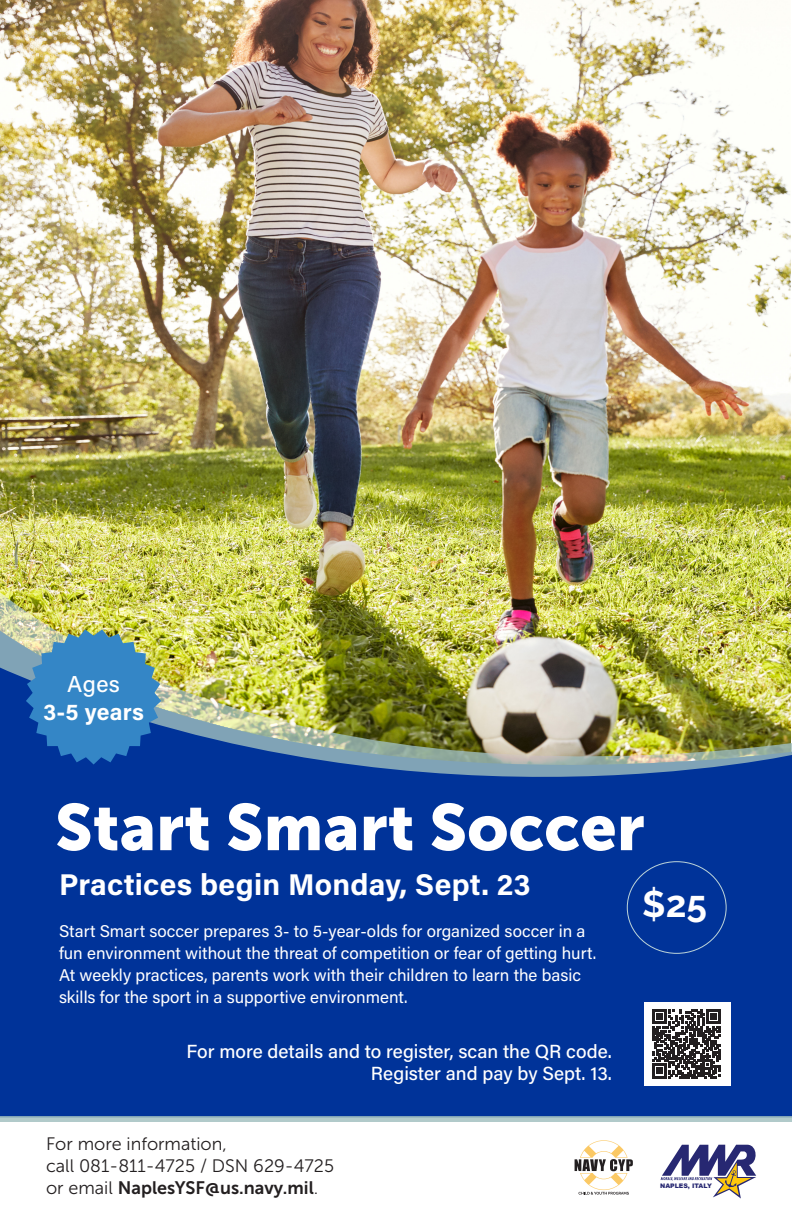
<style>
.page{position:relative;width:792px;height:1224px;background:#fff}
.page>*{position:absolute;margin:0;border:0;box-sizing:border-box;transform-origin:0 0}
.t1{font:65px "Museo Sans 900";color:#fff}
.t2{font:700 37px "Raleway";color:#fff}
.t3{font:30px "Acumin Variable Concept";letter-spacing:.065em;color:#fff}
.t4{font:23px "Acumin Variable Concept";letter-spacing:.06em;color:#fff}
.t5{font:19px/22px "Acumin Variable Concept";letter-spacing:.025em;color:#fff;text-align:right}
.t6{font:18px/21.6px "Museo Sans 300";color:#231f20}
.t7{font:17px/22px "Acumin Variable Concept";letter-spacing:.02em;color:#fff}
.t8{font:900 6.2px "Arial";color:#272872}
.s1{font-family:"Museo Sans 700"}
</style>
<div class="page">
<img style="left:0;top:0;width:791px;height:577px">
<div style="left:0;top:778px;width:792px;height:339px;background:#039"></div>
<div style="left:644px;top:1002px;width:86px;height:84px;background:#fff"></div>
<svg style="left:575px;top:1140px;width:58px;height:55px"></svg>
<svg style="left:661px;top:1145px;width:96px;height:54px"></svg>
<img style="left:0;top:577px;width:792px;height:201px">
<div style="left:0;top:1117px;width:792px;height:5px;background:#b1caca"></div>
<svg style="left:652px;top:1009px;width:69px;height:69px"></svg>
<svg style="left:26px;top:629px;width:135px;height:136px;background:#4183b4"></svg>
<p class="t4" style="left:67px;top:668px;width:53px">Ages</p>
<p class="t4" style="left:43px;top:696px;width:100px">3-5 years</p>
<p class="t1" style="left:55px;top:791px;width:591px">Start Smart Soccer</p>
<p class="t3" style="left:59px;top:864px;width:473px">Practices begin Monday, Sept. 23</p>
<p class="t7" style="left:59px;top:919px;width:538px">Start Smart soccer prepares 3- to 5-year-olds for organized soccer in a fun environment without the threat of competition or fear of getting hurt.<br>At weekly practices, parents work with their children to learn the basic skills for the sport in a supportive environment.</p>
<p class="t5" style="left:186px;top:1039px;width:426px">For more details and to register, scan the QR code.<br>Register and pay by Sept. 13.</p>
<p class="t6" style="left:46px;top:1133px;width:182px">For more information,</p>
<p class="t6" style="left:46px;top:1155px;width:289px">call 081-811-4725 / DSN 629-4725 or email <span class="s1">NaplesYSF@us.navy.mil</span>.</p>
<p class="t2" style="left:642px;top:883px;width:66px">$25</p>
<p class="t8" style="left:660px;top:1181px;width:53px">NAPLES, ITALY</p>
</div>
